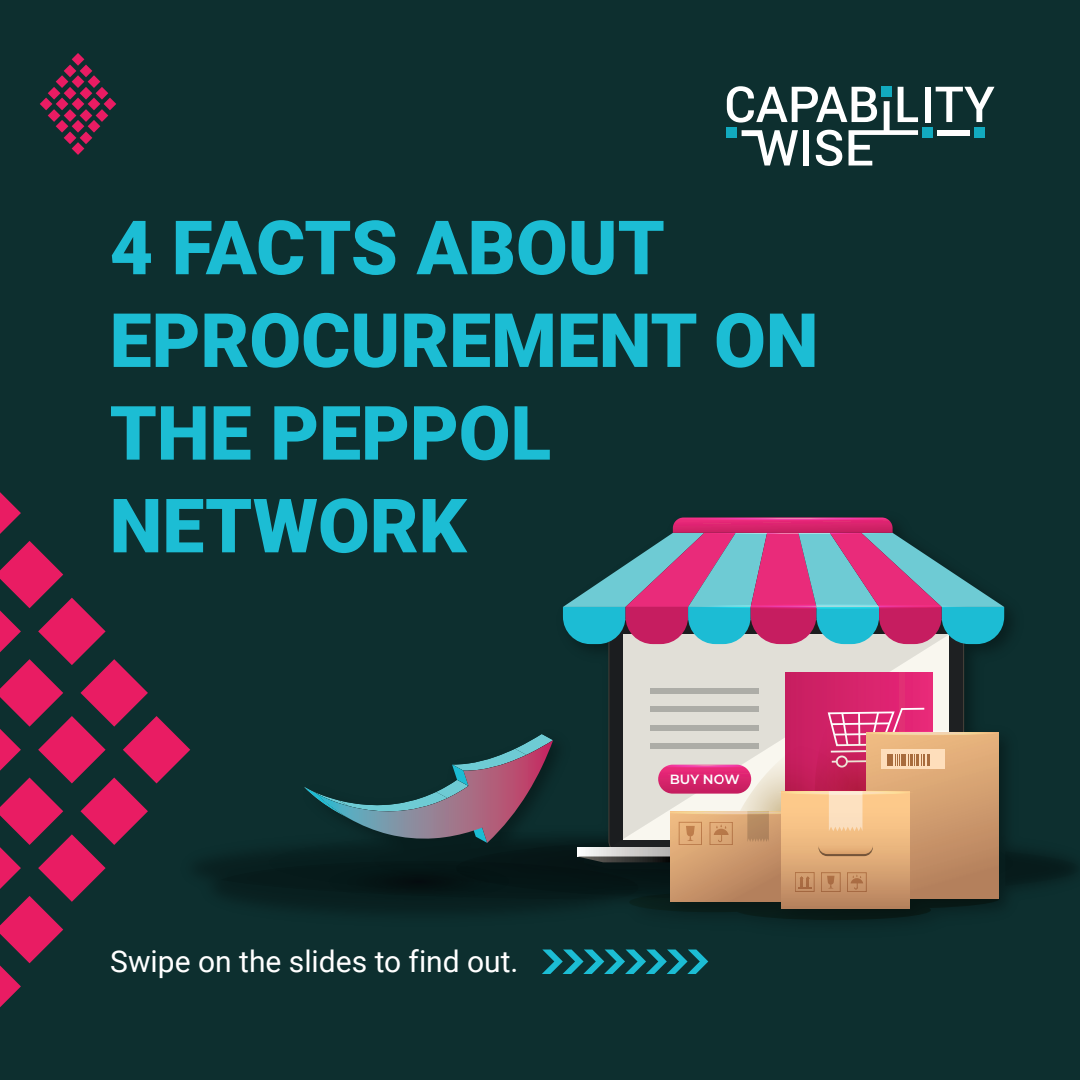
<style>
.page{position:relative;width:1080px;height:1080px;background:#0d2f2f}
.page>*{position:absolute;margin:0;border:0;box-sizing:border-box;transform-origin:0 0}
.t1{font:900 75px/92.7px "Roboto";color:#1cbdd4}
.t2{font:30px "Roboto";color:#fff}
.t3{font:600 13.3px "Montserrat";letter-spacing:-.005em;color:#fdfefe}
</style>
<div class="page">
<div style="left:937px;top:130px;width:33px;height:6px;background:#fff"></div>
<div style="left:925px;top:87px;width:6px;height:36px;background:#fff"></div>
<svg style="left:936px;top:87px;width:59px;height:35px"></svg>
<svg style="left:727px;top:86px;width:191px;height:80px"></svg>
<div style="left:882px;top:87px;width:10px;height:10px;background:#12aabf"></div>
<div style="left:923px;top:128px;width:10px;height:10px;background:#12aabf"></div>
<div style="left:974px;top:128px;width:10px;height:10px;background:#12aabf"></div>
<div style="left:727px;top:128px;width:10px;height:10px;background:#12aabf"></div>
<svg style="left:0;top:492px;width:174px;height:516px"></svg>
<svg style="left:40px;top:53px;width:76px;height:102px"></svg>
<img style="left:174px;top:517px;width:901px;height:457px">
<div style="left:185px;top:831px;width:888px;height:62px;background:#081f1f;border-radius:50%"></div>
<svg style="left:609px;top:644px;width:353px;height:63px;background:#ceccc5"></svg>
<div style="left:650px;top:688px;width:109px;height:5px;background:#adada7"></div>
<div style="left:650px;top:706px;width:109px;height:6px;background:#adada7"></div>
<div style="left:786px;top:672px;width:147px;height:127px;background:linear-gradient(to right,#c61e5f,#e82979)"></div>
<svg style="left:304px;top:734px;width:249px;height:109px"></svg>
<div style="left:205px;top:855px;width:427px;height:53px;background:#061a1a;border-radius:50%"></div>
<svg style="left:577px;top:707px;width:423px;height:213px;background:#ac8474"></svg>
<svg style="left:563px;top:518px;width:441px;height:126px"></svg>
<svg style="left:696px;top:532px;width:193px;height:2px"></svg>
<p class="t1" style="left:110px;top:198px;width:710px">4 FACTS ABOUT<br>EPROCUREMENT ON<br>THE PEPPOL<br>NETWORK</p>
<p class="t2" style="left:110px;top:941px;width:410px">Swipe on the slides to find out.</p>
<p class="t3" style="left:670px;top:771px;width:72px">BUY NOW</p>
</div>
